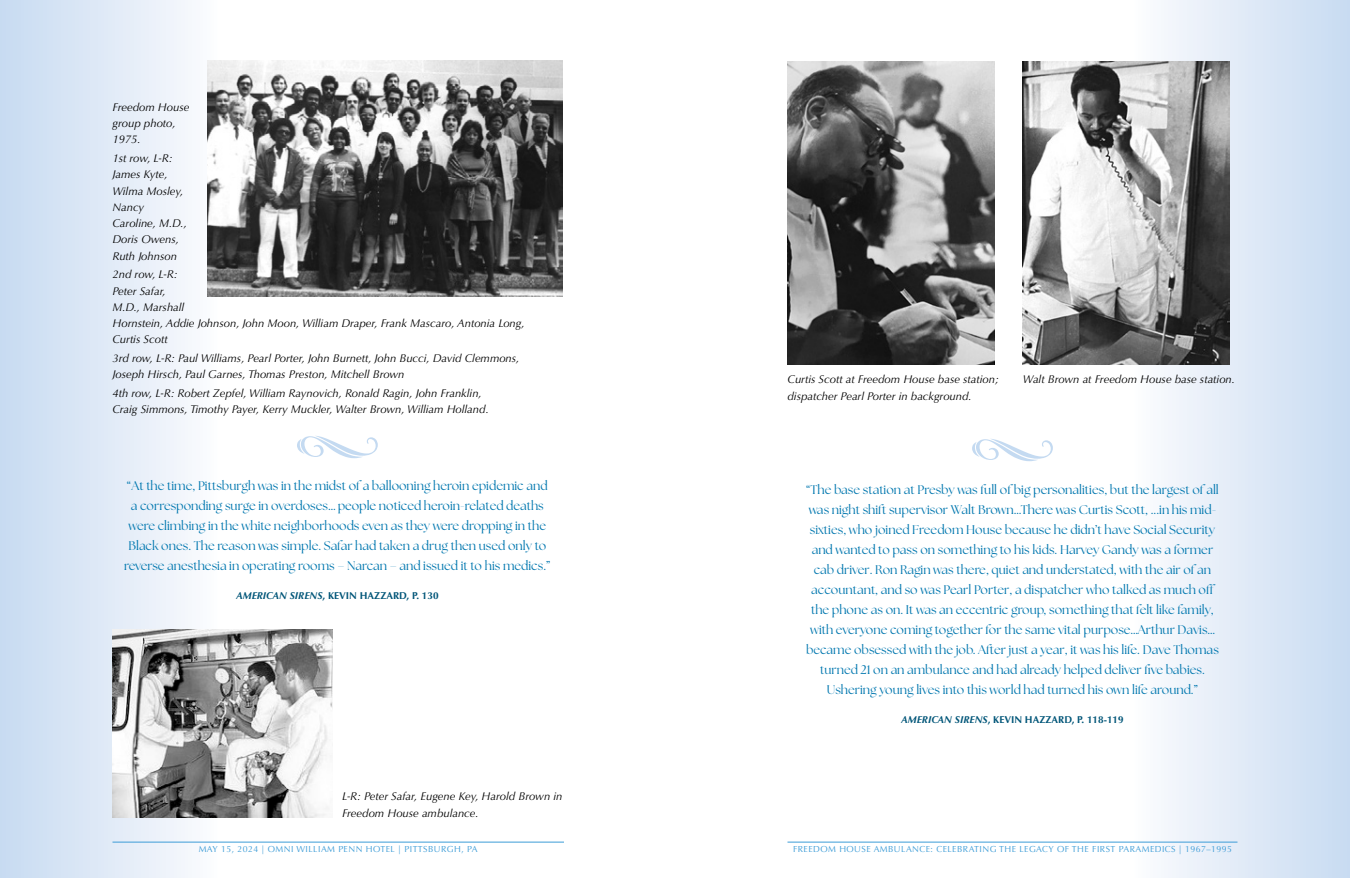
<style>
.page{position:relative;width:1350px;height:878px;background:#fff}
.page>*{position:absolute;margin:0;border:0;box-sizing:border-box;transform-origin:0 0}
.t1{font:100px "Type Embellishments Three";color:#c4daf1}
.t2{font:12.5px/20px "The Seasons";color:#0077af;text-align:center}
.t3{font:italic 11.25px/16.2px "Optima";color:#000}
.t4{font:700 10px "Optima";color:#005578}
.t5{font:8.75px "Optima";letter-spacing:.05em;color:#3c9cd7}
.s1{font-style:italic}
</style>
<div class="page">
<div style="left:0;top:0;width:225px;height:878px;background:linear-gradient(to right,#c6daf1,#fdfdfe)"></div>
<div style="left:1125px;top:0;width:225px;height:878px;background:linear-gradient(to right,#fefefe,#c7daf1)"></div>
<hr style="left:112px;top:841px;width:452px;height:1px;background:#3c9cd7">
<hr style="left:788px;top:841px;width:450px;height:1px;background:#3c9cd7">
<img style="left:788px;top:61px;width:207px;height:304px">
<img style="left:1023px;top:61px;width:207px;height:304px">
<img style="left:112px;top:629px;width:221px;height:189px">
<img style="left:207px;top:60px;width:355px;height:237px">
<p class="t3" style="left:112px;top:99px;width:78px">Freedom House group photo,<br>1975.</p>
<p class="t3" style="left:112px;top:150px;width:76px">1st row, L-R:<br>James Kyte,<br>Wilma Mosley,<br>Nancy<br>Caroline, M.D.,<br>Doris Owens,<br>Ruth Johnson</p>
<p class="t3" style="left:112px;top:266px;width:414px">2nd row, L-R:<br>Peter Safar,<br>M.D., Marshall<br>Hornstein, Addie Johnson, John Moon, William Draper, Frank Mascaro, Antonia Long,<br>Curtis Scott</p>
<p class="t3" style="left:112px;top:350px;width:408px">3rd row, L-R: Paul Williams, Pearl Porter, John Burnett, John Bucci, David Clemmons,<br>Joseph Hirsch, Paul Garnes, Thomas Preston, Mitchell Brown</p>
<p class="t3" style="left:112px;top:385px;width:378px">4th row, L-R: Robert Zepfel, William Raynovich, Ronald Ragin, John Franklin,<br>Craig Simmons, Timothy Payer, Kerry Muckler, Walter Brown, William Holland.</p>
<p class="t3" style="left:788px;top:371px;width:213px">Curtis Scott at Freedom House base station; dispatcher Pearl Porter in background.</p>
<p class="t3" style="left:1023px;top:371px;width:214px">Walt Brown at Freedom House base station.</p>
<h1 class="t1" style="left:292px;top:407px;width:92px">s</h1>
<h1 class="t1" style="left:967px;top:410px;width:92px">s</h1>
<p class="t2" style="left:127px;top:476px;width:422px">“At the time, Pittsburgh was in the midst of a ballooning heroin epidemic and a corresponding surge in overdoses… people noticed heroin-related deaths</p>
<p class="t2" style="left:124px;top:516px;width:428px">were climbing in the white neighborhoods even as they were dropping in the<br>Black ones. The reason was simple. Safar had taken a drug then used only to reverse anesthesia in operating rooms – Narcan – and issued it to his medics.”</p>
<p class="t4" style="left:236px;top:590px;width:204px"><span class="s1">AMERICAN SIRENS</span>, KEVIN HAZZARD, P. 130</p>
<p class="t3" style="left:342px;top:788px;width:222px">L-R: Peter Safar, Eugene Key, Harold Brown in<br>Freedom House ambulance.</p>
<p class="t2" style="left:806px;top:479px;width:414px">“The base station at Presby was full of big personalities, but the largest of all was night shift supervisor Walt Brown…There was Curtis Scott, ...in his mid&shy;sixties, who joined Freedom House because he didn’t have Social Security and wanted to pass on something to his kids. Harvey Gandy was a former cab driver. Ron Ragin was there, quiet and understated, with the air of an accountant, and so was Pearl Porter, a dispatcher who talked as much off the phone as on. It was an eccentric group, something that felt like family, with everyone coming together for the same vital purpose…Arthur Davis… became obsessed with the job. After just a year, it was his life. Dave Thomas turned 21 on an ambulance and had already helped deliver five babies.<br>Ushering young lives into this world had turned his own life around.”</p>
<p class="t4" style="left:901px;top:713px;width:224px"><span class="s1">AMERICAN SIRENS</span>, KEVIN HAZZARD, P. 118-119</p>
<p class="t5" style="left:199px;top:844px;width:281px">MAY 15, 2024 | OMNI WILLIAM PENN HOTEL | PITTSBURGH, PA</p>
<p class="t5" style="left:793px;top:844px;width:440px">FREEDOM HOUSE AMBULANCE: CELEBRATING THE LEGACY OF THE FIRST PARAMEDICS | 1967–1995</p>
</div>
